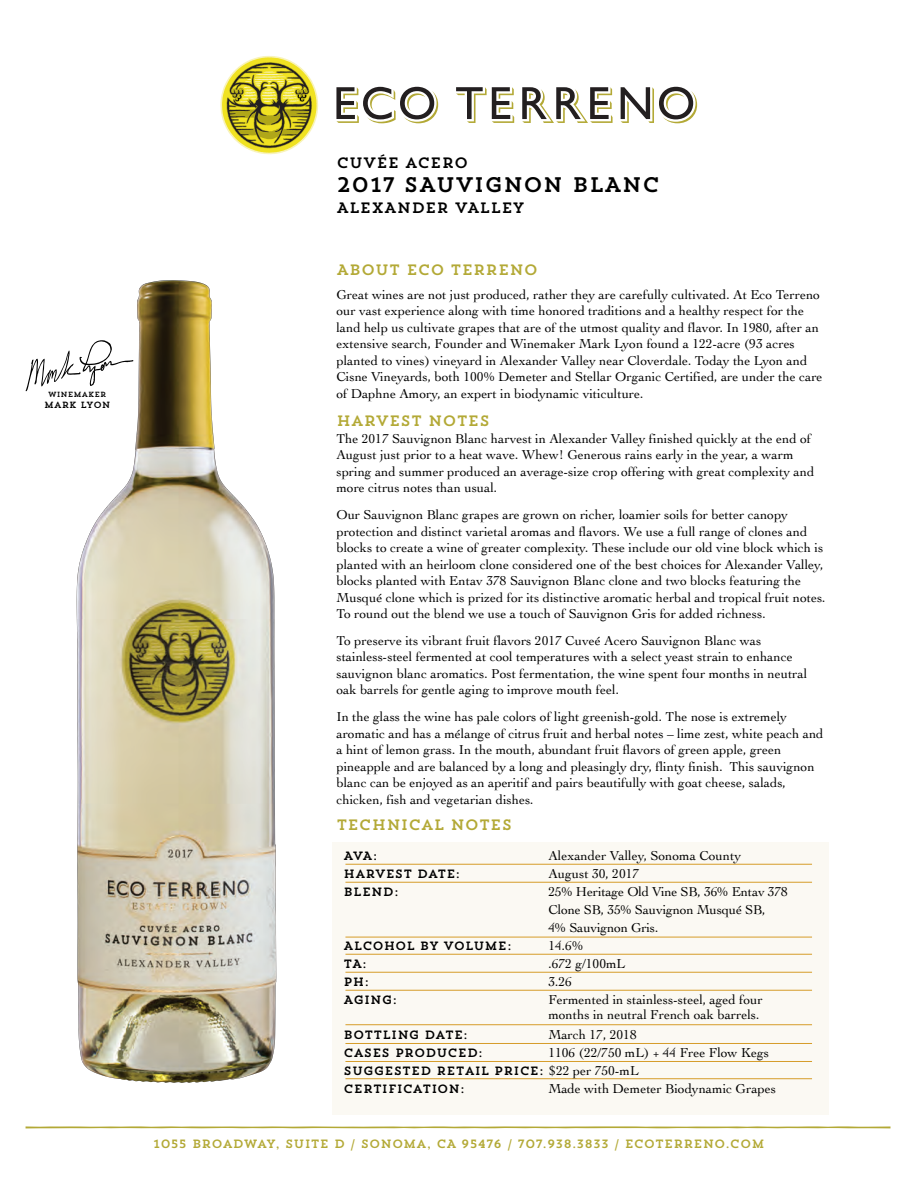
<style>
.page{position:relative;width:918px;height:1188px;background:#fff}
.page>*{position:absolute;margin:0;border:0;box-sizing:border-box;transform-origin:0 0}
.t1{font:21px "Trend Slab One";color:#000}
.t2{font:15px "Trend Slab One";color:#b3a936}
.t3{font:15px "Trend Slab One";color:#000}
.t4{font:13.5px/16.5px "Cochin";color:#000}
.t5{font:12px/18px "Trend Slab One";color:#000}
.t6{font:12px "Trend Slab One";color:#b3a936}
.t7{font:9px "Trend Slab One";letter-spacing:-.005em;color:#000}
.t8{font:7.5px "Trend Slab One";color:#000}
.s1{font-family:"Cochin";font-size:13.5px}
</style>
<div class="page">
<img style="left:25px;top:280px;width:252px;height:803px">
<svg style="left:621px;top:87px;width:76px;height:36px"></svg>
<svg style="left:522px;top:87px;width:91px;height:36px"></svg>
<svg style="left:336px;top:87px;width:102px;height:36px"></svg>
<svg style="left:456px;top:87px;width:58px;height:36px"></svg>
<svg style="left:26px;top:1126px;width:864px;height:2px;background:#c8c16e"></svg>
<div style="left:332px;top:842px;width:497px;height:273px;background:#fbf9f3"></div>
<hr style="left:345px;top:864px;width:467px;height:1px;background:#d69c28">
<hr style="left:345px;top:882px;width:467px;height:1px;background:#d69c28">
<hr style="left:345px;top:954px;width:467px;height:1px;background:#d69c28">
<hr style="left:345px;top:972px;width:467px;height:1px;background:#d69c28">
<hr style="left:345px;top:990px;width:467px;height:1px;background:#d69c28">
<hr style="left:345px;top:937px;width:467px;height:1px;background:#d69c28">
<hr style="left:345px;top:1024px;width:467px;height:1px;background:#d69c28">
<hr style="left:345px;top:1043px;width:467px;height:1px;background:#d69c28">
<hr style="left:345px;top:1061px;width:467px;height:1px;background:#d69c28">
<hr style="left:345px;top:1078px;width:467px;height:1px;background:#d69c28">
<svg style="left:220px;top:56px;width:98px;height:98px"></svg>
<svg style="left:26px;top:340px;width:107px;height:51px"></svg>
<p class="t8" style="left:48px;top:390px;width:60px">WINEMAKER</p>
<p class="t7" style="left:44px;top:399px;width:68px">MARK LYON</p>
<p class="t3" style="left:336px;top:153px;width:133px">CUVÉE ACERO</p>
<h1 class="t1" style="left:336px;top:171px;width:325px">2017 SAUVIGNON BLANC</h1>
<p class="t3" style="left:336px;top:198px;width:190px">ALEXANDER VALLEY</p>
<p class="t2" style="left:336px;top:260px;width:203px">ABOUT ECO TERRENO</p>
<p class="t4" style="left:336px;top:285px;width:488px">Great wines are not just produced, rather they are carefully cultivated. At Eco Terreno our vast experience along with time honored traditions and a healthy respect for the land help us cultivate grapes that are of the utmost quality and flavor. In 1980, after an extensive search, Founder and Winemaker Mark Lyon found a 122-acre (93 acres planted to vines) vineyard in Alexander Valley near Cloverdale. Today the Lyon and Cisne Vineyards, both 100% Demeter and Stellar Organic Certified, are under the care of Daphne Amory, an expert in biodynamic viticulture.</p>
<p class="t2" style="left:336px;top:411px;width:155px">HARVEST NOTES</p>
<p class="t4" style="left:336px;top:429px;width:479px">The 2017 Sauvignon Blanc harvest in Alexander Valley finished quickly at the end of August just prior to a heat wave. Whew! Generous rains early in the year, a warm spring and summer produced an average-size crop offering with great complexity and more citrus notes than usual.</p>
<p class="t4" style="left:336px;top:506px;width:491px">Our Sauvignon Blanc grapes are grown on richer, loamier soils for better canopy protection and distinct varietal aromas and flavors. We use a full range of clones and blocks to create a wine of greater complexity. These include our old vine block which is planted with an heirloom clone considered one of the best choices for Alexander Valley, blocks planted with Entav 378 Sauvignon Blanc clone and two blocks featuring the Musqué clone which is prized for its distinctive aromatic herbal and tropical fruit notes.<br>To round out the blend we use a touch of Sauvignon Gris for added richness.</p>
<p class="t4" style="left:336px;top:632px;width:472px">To preserve its vibrant fruit flavors 2017 Cuveé Acero Sauvignon Blanc was stainless-steel fermented at cool temperatures with a select yeast strain to enhance sauvignon blanc aromatics. Post fermentation, the wine spent four months in neutral oak barrels for gentle aging to improve mouth feel.</p>
<p class="t4" style="left:336px;top:708px;width:489px">In the glass the wine has pale colors of light greenish-gold. The nose is extremely aromatic and has a mélange of citrus fruit and herbal notes – lime zest, white peach and a hint of lemon grass. In the mouth, abundant fruit flavors of green apple, green pineapple and are balanced by a long and pleasingly dry, flinty finish. This sauvignon blanc can be enjoyed as an aperitif and pairs beautifully with goat cheese, salads, chicken, fish and vegetarian dishes.</p>
<p class="t2" style="left:336px;top:815px;width:177px">TECHNICAL NOTES</p>
<p class="t5" style="left:344px;top:847px;width:35px">AVA:</p>
<p class="t4" style="left:548px;top:847px;width:194px">Alexander Valley, Sonoma County</p>
<p class="t5" style="left:344px;top:865px;width:118px">HARVEST DATE:</p>
<p class="t4" style="left:548px;top:865px;width:92px">August 30, 2017</p>
<p class="t5" style="left:344px;top:883px;width:57px">BLEND:</p>
<p class="t4" style="left:548px;top:882px;width:241px;line-height:18px">25% Heritage Old Vine SB, 36% Entav 378<br>Clone SB, 35% Sauvignon Musqué SB,<br>4% Sauvignon Gris.</p>
<p class="t5" style="left:344px;top:937px;width:170px">ALCOHOL BY VOLUME:</p>
<p class="t4" style="left:548px;top:937px;width:36px">14.6%</p>
<p class="t5" style="left:344px;top:955px;width:25px">TA:</p>
<p class="t4" style="left:548px;top:955px;width:79px">.672 g/100mL</p>
<p class="t5" style="left:344px;top:973px;width:27px">PH:</p>
<p class="t4" style="left:548px;top:973px;width:25px">3.26</p>
<p class="t5" style="left:344px;top:991px;width:55px">AGING:</p>
<p class="t4" style="left:548px;top:992px;width:216px;line-height:15px">Fermented in stainless-steel, aged four months in neutral French oak barrels.</p>
<p class="t5" style="left:344px;top:1025px;width:126px">BOTTLING DATE:</p>
<p class="t4" style="left:548px;top:1025px;width:90px">March 17, 2018</p>
<p class="t5" style="left:344px;top:1043px;width:141px">CASES PRODUCED:</p>
<p class="t4" style="left:548px;top:1043px;width:222px">1106 (22/750 mL) + 44 Free Flow Kegs</p>
<p class="t5" style="left:344px;top:1061px;width:297px">SUGGESTED RETAIL PRICE: <span class="s1">$22 per 750-mL<br></span>CERTIFICATION:</p>
<p class="t4" style="left:548px;top:1079px;width:229px">Made with Demeter Biodynamic Grapes</p>
<p class="t6" style="left:153px;top:1136px;width:613px">1055 BROADWAY, SUITE D / SONOMA, CA 95476 / 707.938.3833 / ECOTERRENO.COM</p>
</div>
